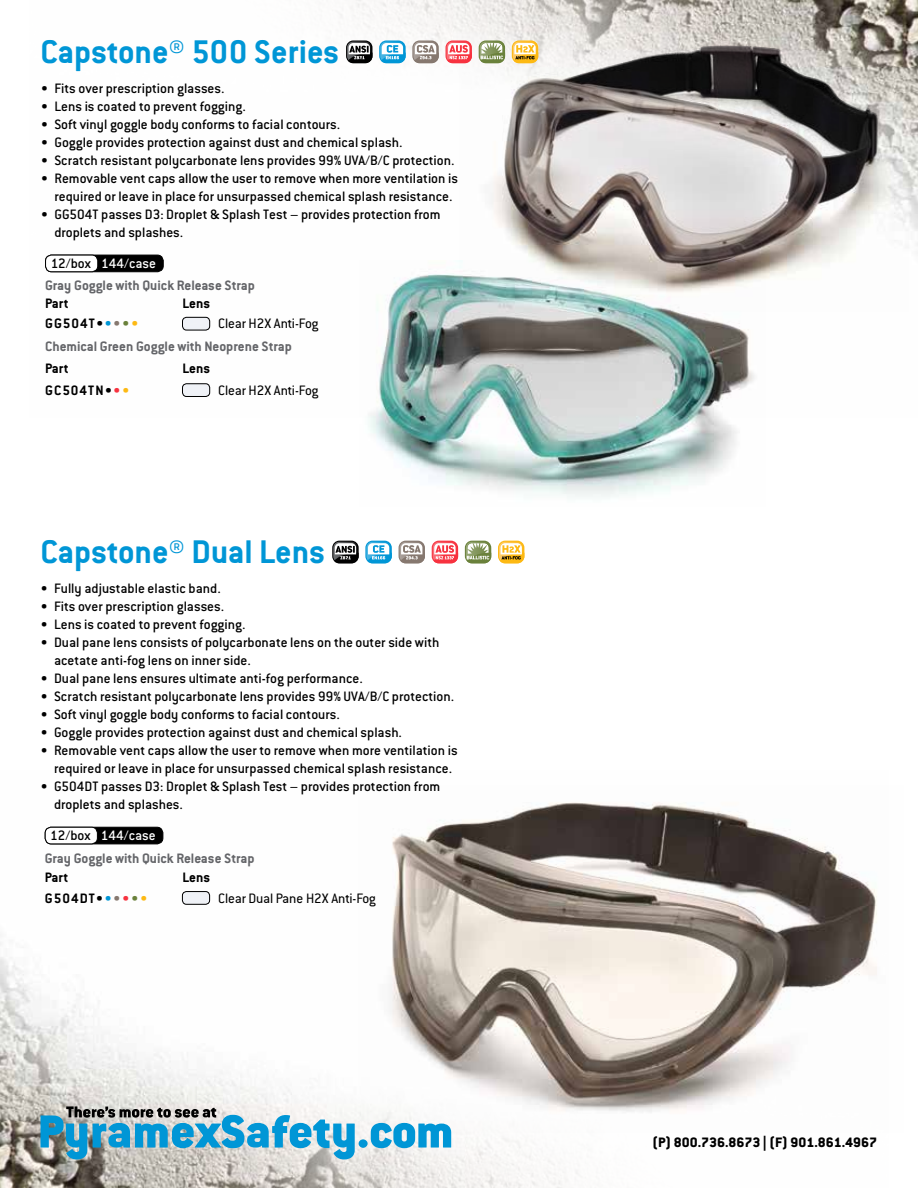
<style>
.page{position:relative;width:918px;height:1188px;background:#fff}
.page>*{position:absolute;margin:0;border:0;box-sizing:border-box;transform-origin:0 0}
.t1{font:700 36px "Conduit ITC Std";color:#0096d6}
.t2{font:500 15px/18px "Conduit ITC Std";color:#000}
.t3{font:700 15px/22px "Conduit ITC Std";color:#646569}
.t4{font:15px "Conduit ITC Std";color:#000}
.t5{font:700 15px "Conduit ITC Std";letter-spacing:.03em;color:#000}
.t6{font:800 15px "Conduit ITC Std";color:#000}
.t7{font:700 15px "Conduit ITC Std";letter-spacing:.07em;color:#000}
.s1{font-weight:500;color:#000}
.s2{font-weight:500;color:#fff}
.s3{color:#0096d6}
.s4{color:#86786f}
.s5{color:#6a813b}
.s6{color:#fdb913}
.s7{color:#f7323f}
</style>
<div class="page">
<img style="left:45px;top:0;width:873px;height:394px">
<img style="left:0;top:826px;width:578px;height:362px">
<img style="left:459px;top:21px;width:450px;height:291px">
<img style="left:505px;top:46px;width:295px;height:221px">
<img style="left:360px;top:261px;width:405px;height:236px">
<div style="left:479px;top:41px;width:26px;height:22px;background:#748948;border-radius:7px"></div>
<svg style="left:479px;top:42px;width:26px;height:21px"></svg>
<div style="left:512px;top:41px;width:26px;height:22px;background:#fdbc27;border-radius:7px"></div>
<svg style="left:512px;top:42px;width:26px;height:21px"></svg>
<svg style="left:346px;top:41px;width:26px;height:22px"></svg>
<svg style="left:346px;top:42px;width:26px;height:21px"></svg>
<svg style="left:379px;top:41px;width:27px;height:22px"></svg>
<svg style="left:379px;top:42px;width:27px;height:21px"></svg>
<svg style="left:412px;top:41px;width:27px;height:22px"></svg>
<svg style="left:412px;top:42px;width:27px;height:21px"></svg>
<div style="left:446px;top:41px;width:26px;height:22px;background:#f7414d;border-radius:7px"></div>
<svg style="left:446px;top:42px;width:26px;height:21px"></svg>
<div style="left:46px;top:255px;width:117px;height:17px;background:#000;border-radius:6px"></div>
<div style="left:45px;top:255px;width:119px;height:17px;border:1px solid #000;border-radius:6px"></div>
<div style="left:46px;top:255px;width:52px;height:17px;background:#fff;border-radius:6px"></div>
<div style="left:45px;top:255px;width:53px;height:17px;border:1px solid #000;border-radius:6px"></div>
<img style="left:182px;top:317px;width:28px;height:13px">
<div style="left:182px;top:317px;width:28px;height:13px;border:1px solid #000;border-radius:4px"></div>
<img style="left:182px;top:383px;width:28px;height:14px">
<div style="left:182px;top:383px;width:28px;height:14px;border:1px solid #000;border-radius:4px"></div>
<div style="left:359px;top:1139px;width:9px;height:9px;background:#0096d6;border-radius:50%"></div>
<svg style="left:371px;top:1133px;width:80px;height:15px"></svg>
<svg style="left:40px;top:1106px;width:315px;height:53px"></svg>
<img style="left:359px;top:802px;width:518px;height:331px">
<svg style="left:465px;top:541px;width:26px;height:22px"></svg>
<svg style="left:465px;top:542px;width:26px;height:21px"></svg>
<div style="left:498px;top:541px;width:26px;height:22px;background:#fdbb22;border-radius:7px"></div>
<svg style="left:498px;top:542px;width:26px;height:21px"></svg>
<svg style="left:332px;top:541px;width:27px;height:22px"></svg>
<svg style="left:332px;top:542px;width:27px;height:21px"></svg>
<svg style="left:365px;top:541px;width:27px;height:22px"></svg>
<svg style="left:365px;top:542px;width:27px;height:21px"></svg>
<svg style="left:432px;top:541px;width:26px;height:22px"></svg>
<svg style="left:432px;top:542px;width:26px;height:21px"></svg>
<div style="left:399px;top:541px;width:26px;height:22px;background:#8c7e76;border-radius:7px"></div>
<svg style="left:399px;top:542px;width:26px;height:21px"></svg>
<div style="left:45px;top:827px;width:118px;height:17px;background:#000;border-radius:6px"></div>
<div style="left:45px;top:827px;width:118px;height:17px;border:1px solid #000;border-radius:6px"></div>
<div style="left:45px;top:827px;width:52px;height:17px;background:#fff;border-radius:6px"></div>
<div style="left:45px;top:827px;width:53px;height:17px;border:1px solid #000;border-radius:6px"></div>
<img style="left:182px;top:891px;width:28px;height:14px">
<div style="left:182px;top:891px;width:28px;height:14px;border:1px solid #000;border-radius:4px"></div>
<h1 class="t1" style="left:40px;top:30px;width:300px">Capstone® 500 Series</h1>
<p class="t2" style="left:41px;top:79px;width:185px">• Fits over prescription glasses.</p>
<p class="t2" style="left:41px;top:97px;width:206px">• Lens is coated to prevent fogging.</p>
<p class="t2" style="left:41px;top:115px;width:301px">• Soft vinyl goggle body conforms to facial contours.</p>
<p class="t2" style="left:41px;top:133px;width:363px">• Goggle provides protection against dust and chemical splash.</p>
<p class="t2" style="left:41px;top:151px;width:415px">• Scratch resistant polycarbonate lens provides 99% UVA/B/C protection.</p>
<p class="t2" style="left:41px;top:169px;width:419px;text-align:center">• Removable vent caps allow the user to remove when more ventilation is required or leave in place for unsurpassed chemical splash resistance.</p>
<p class="t2" style="left:54px;top:205px;width:388px;text-indent:-13px">• GG504T passes D3: Droplet &amp; Splash Test – provides protection from droplets and splashes.</p>
<p class="t3" style="left:45px;top:252px;width:211px;text-indent:5px"><span class="s1">12/box</span> <span class="s2">144/case<br></span>Gray Goggle with Quick Release Strap</p>
<p class="t5" style="left:45px;top:295px;width:25px">Part</p>
<p class="t5" style="left:183px;top:295px;width:29px">Lens</p>
<p class="t5" style="left:45px;top:315px;width:95px">GG504T•<span class="s3">•</span><span class="s4">•</span><span class="s5">•</span><span class="s6">•</span></p>
<p class="t4" style="left:218px;top:315px;width:102px">Clear H2X Anti-Fog</p>
<p class="t3" style="left:45px;top:334px;width:248px">Chemical Green Goggle with Neoprene Strap</p>
<p class="t5" style="left:45px;top:359px;width:25px">Part</p>
<p class="t5" style="left:183px;top:359px;width:29px">Lens</p>
<p class="t7" style="left:45px;top:381px;width:86px">GC504TN•<span class="s7">•</span><span class="s6">•</span></p>
<p class="t4" style="left:218px;top:381px;width:102px">Clear H2X Anti-Fog</p>
<h1 class="t1" style="left:40px;top:530px;width:287px">Capstone® Dual Lens</h1>
<p class="t2" style="left:40px;top:579px;width:182px">• Fully adjustable elastic band.</p>
<p class="t2" style="left:40px;top:597px;width:185px">• Fits over prescription glasses.</p>
<p class="t2" style="left:40px;top:615px;width:206px">• Lens is coated to prevent fogging.</p>
<p class="t2" style="left:54px;top:633px;width:387px;text-indent:-14px">• Dual pane lens consists of polycarbonate lens on the outer side with acetate anti-fog lens on inner side.</p>
<p class="t2" style="left:40px;top:669px;width:324px">• Dual pane lens ensures ultimate anti-fog performance.</p>
<p class="t2" style="left:40px;top:687px;width:415px">• Scratch resistant polycarbonate lens provides 99% UVA/B/C protection.</p>
<p class="t2" style="left:40px;top:705px;width:301px">• Soft vinyl goggle body conforms to facial contours.</p>
<p class="t2" style="left:40px;top:723px;width:363px">• Goggle provides protection against dust and chemical splash.</p>
<p class="t2" style="left:40px;top:741px;width:419px;text-align:center">• Removable vent caps allow the user to remove when more ventilation is required or leave in place for unsurpassed chemical splash resistance.</p>
<p class="t2" style="left:54px;top:777px;width:388px;text-indent:-14px">• G504DT passes D3: Droplet &amp; Splash Test – provides protection from droplets and splashes.</p>
<p class="t3" style="left:45px;top:824px;width:211px;line-height:22.6px;text-indent:5px"><span class="s1">12/box</span> <span class="s2">144/case<br></span>Gray Goggle with Quick Release Strap</p>
<p class="t5" style="left:45px;top:868px;width:25px">Part</p>
<p class="t5" style="left:183px;top:868px;width:29px">Lens</p>
<p class="t5" style="left:45px;top:889px;width:104px">G504DT•<span class="s3">•</span><span class="s4">•</span><span class="s7">•</span><span class="s5">•</span><span class="s6">•</span></p>
<p class="t4" style="left:218px;top:889px;width:159px">Clear Dual Pane H2X Anti-Fog</p>
<p class="t6" style="left:652px;top:1133px;width:226px">(P) 800.736.8673 | (F) 901.861.4967</p>
</div>
